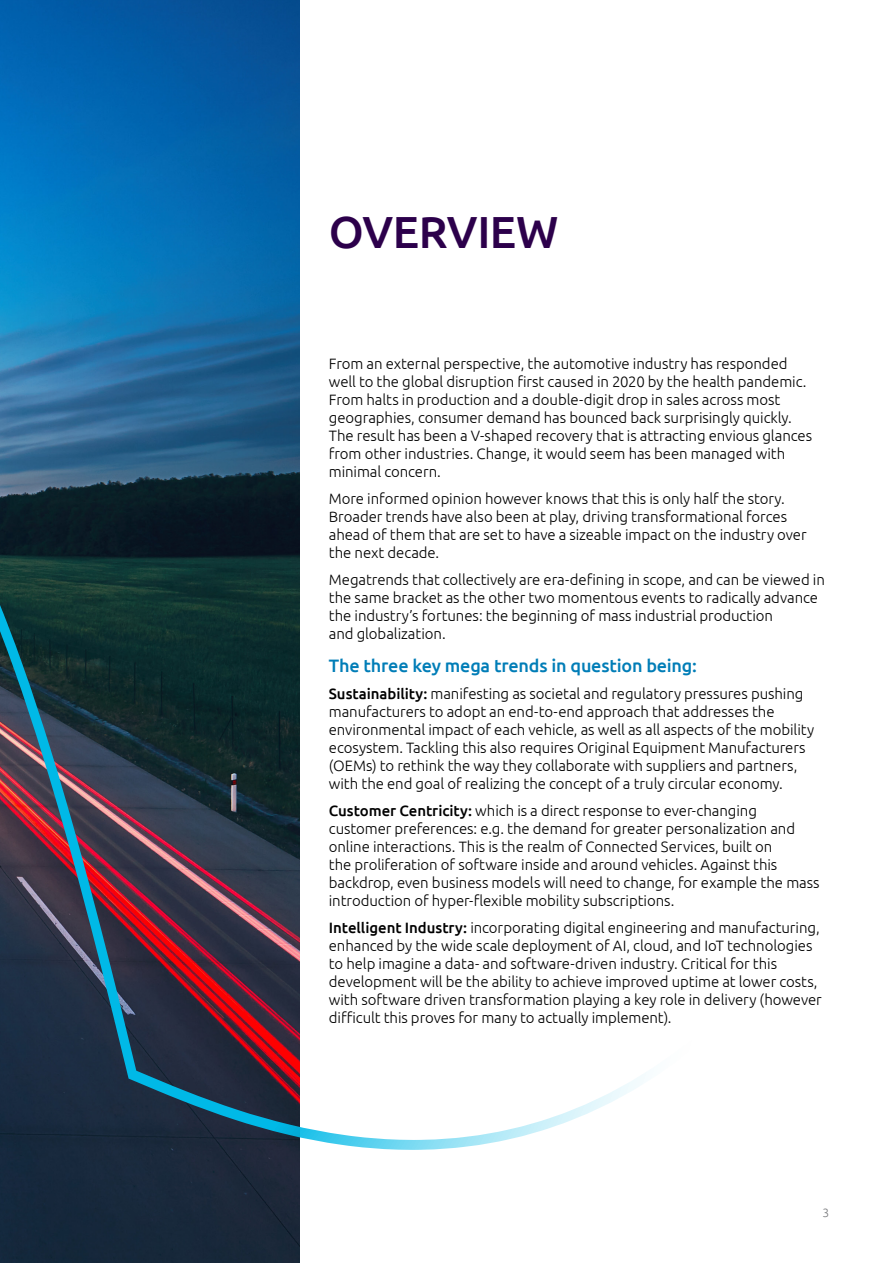
<style>
.page{position:relative;width:893px;height:1263px;background:#fff}
.page>*{position:absolute;margin:0;border:0;box-sizing:border-box;transform-origin:0 0}
.t1{font:500 45px "Ubuntu";letter-spacing:-.005em;color:#2c004b}
.t2{font:500 18px "Ubuntu";letter-spacing:-.01em;color:#007db7}
.t3{font:300 15px/18px "Ubuntu";letter-spacing:-.005em;color:#000}
.t4{font:300 12px "Ubuntu";color:#77787b}
.s1{font-weight:500}
</style>
<div class="page">
<img style="left:0;top:0;width:299px;height:1263px">
<svg style="left:0;top:361px;width:647px;height:789px"></svg>
<h1 class="t1" style="left:329px;top:203px;width:231px">OVERVIEW</h1>
<p class="t3" style="left:329px;top:355px;width:485px">From an external perspective, the automotive industry has responded well to the global disruption first caused in 2020 by the health pandemic.<br>From halts in production and a double-digit drop in sales across most geographies, consumer demand has bounced back surprisingly quickly.<br>The result has been a V-shaped recovery that is attracting envious glances from other industries. Change, it would seem has been managed with minimal concern.</p>
<p class="t3" style="left:329px;top:490px;width:479px">More informed opinion however knows that this is only half the story.<br>Broader trends have also been at play, driving transformational forces ahead of them that are set to have a sizeable impact on the industry over the next decade.</p>
<p class="t3" style="left:329px;top:571px;width:498px">Megatrends that collectively are era-defining in scope, and can be viewed in the same bracket as the other two momentous events to radically advance the industry’s fortunes: the beginning of mass industrial production<br>and globalization.</p>
<p class="t2" style="left:329px;top:654px;width:370px">The three key mega trends in question being:</p>
<p class="t3" style="left:329px;top:685px;width:487px"><span class="s1">Sustainability:</span> manifesting as societal and regulatory pressures pushing manufacturers to adopt an end-to-end approach that addresses the environmental impact of each vehicle, as well as all aspects of the mobility ecosystem. Tackling this also requires Original Equipment Manufacturers (OEMs) to rethink the way they collaborate with suppliers and partners, with the end goal of realizing the concept of a truly circular economy.</p>
<p class="t3" style="left:329px;top:802px;width:492px"><span class="s1">Customer Centricity:</span> which is a direct response to ever-changing customer preferences: e.g. the demand for greater personalization and online interactions. This is the realm of Connected Services, built on<br>the proliferation of software inside and around vehicles. Against this backdrop, even business models will need to change, for example the mass introduction of hyper-flexible mobility subscriptions.</p>
<p class="t3" style="left:329px;top:919px;width:494px"><span class="s1">Intelligent Industry:</span> incorporating digital engineering and manufacturing, enhanced by the wide scale deployment of AI, cloud, and IoT technologies to help imagine a data- and software-driven industry. Critical for this development will be the ability to achieve improved uptime at lower costs, with software driven transformation playing a key role in delivery (however difficult this proves for many to actually implement).</p>
<p class="t4" style="left:822px;top:1205px;width:8px">3</p>
</div>
